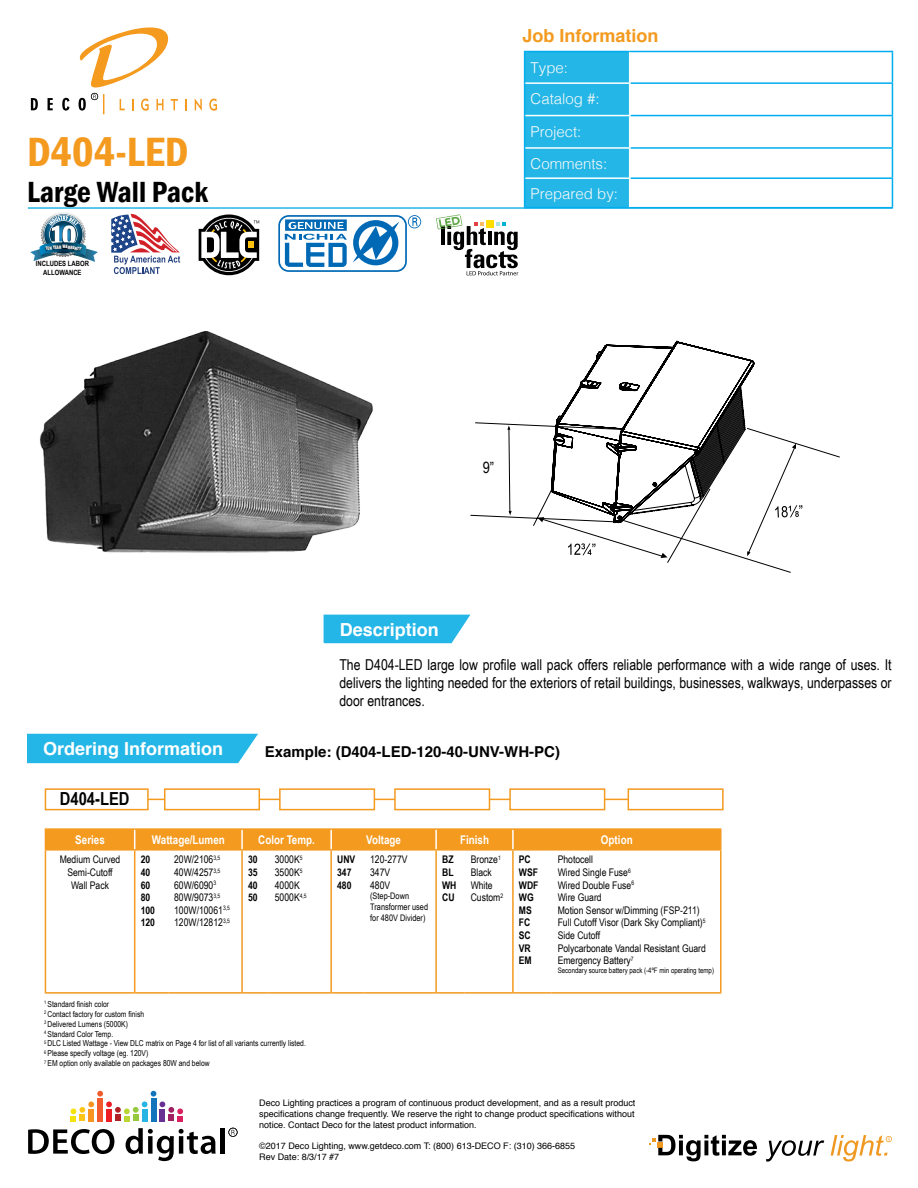
<style>
.page{position:relative;width:918px;height:1188px;background:#fff}
.page>*{position:absolute;margin:0;border:0;box-sizing:border-box;transform-origin:0 0}
.t1{font:600 condensed 42px "Franklin Gothic";color:#f39a1f}
.t2{font:600 condensed 30px "Franklin Gothic";color:#000}
.t3{font:700 18px "Helvetica";color:#fff}
.t4{font:700 18px "Helvetica";color:#f39a1f}
.t5{font:700 18px "Arial Narrow";color:#000}
.t6{font:15.6px "Arial Narrow";color:#000}
.t7{font:15px/18px "Arial Narrow";color:#000;text-align:justify}
.t8{font:300 15px/32.1px "Helvetica";color:#fafafa}
.t9{font:700 15px "Helvetica";color:#000}
.t10{font:700 12px "Arial Narrow";color:#fff}
.t11{font:10.5px/12.6px "Arial Narrow";color:#000}
.t12{font:700 10.5px/12.6px "Arial Narrow";color:#000}
.t13{font:9px/10.8px "Helvetica";color:#000;text-align:justify}
.t14{font:9px/10.8px "Arial Narrow";color:#000}
.t15{font:8.25px/9.9px "Arial Narrow";color:#000}
.t16{font:7.5px "Arial Narrow";color:#000}
.t17{font:700 7.2px/8.7px "Arial Narrow";color:#000;text-align:center}
.s1{color:#030303}
</style>
<div class="page">
<hr style="left:28px;top:207px;width:864px;height:2px;background:#23b6e6">
<hr style="left:630px;top:51px;width:263px;height:1px;background:#00aeef">
<hr style="left:892px;top:52px;width:1px;height:30px;background:#00aeef">
<hr style="left:630px;top:82px;width:263px;height:2px;background:#00aeef">
<hr style="left:892px;top:84px;width:1px;height:31px;background:#00aeef">
<hr style="left:630px;top:115px;width:263px;height:1px;background:#00aeef">
<hr style="left:892px;top:116px;width:1px;height:31px;background:#00aeef">
<hr style="left:630px;top:147px;width:263px;height:2px;background:#00aeef">
<hr style="left:630px;top:177px;width:263px;height:2px;background:#00aeef">
<svg style="left:892px;top:149px;width:1px;height:58px"></svg>
<hr style="left:630px;top:207px;width:263px;height:1px;background:#00aeef">
<hr style="left:524px;top:51px;width:106px;height:1px;background:#00aeef">
<svg style="left:524px;top:52px;width:106px;height:156px;background:#2ab8e7"></svg>
<svg style="left:31px;top:98px;width:7px;height:12px"></svg>
<svg style="left:48px;top:98px;width:5px;height:12px"></svg>
<svg style="left:62px;top:98px;width:7px;height:13px"></svg>
<svg style="left:185px;top:99px;width:2px;height:11px"></svg>
<svg style="left:195px;top:99px;width:7px;height:12px"></svg>
<svg style="left:209px;top:99px;width:8px;height:12px"></svg>
<svg style="left:79px;top:27px;width:99px;height:87px"></svg>
<svg style="left:71px;top:1091px;width:112px;height:30px"></svg>
<svg style="left:28px;top:1129px;width:86px;height:25px"></svg>
<svg style="left:126px;top:1128px;width:90px;height:33px"></svg>
<hr style="left:221px;top:1128px;width:4px;height:26px;background:#000">
<svg style="left:228px;top:1128px;width:10px;height:9px"></svg>
<svg style="left:766px;top:1140px;width:58px;height:22px"></svg>
<svg style="left:831px;top:1135px;width:61px;height:27px"></svg>
<svg style="left:649px;top:1135px;width:108px;height:26px"></svg>
<div style="left:324px;top:615px;width:146px;height:28px;background:#23b6e6"></div>
<div style="left:27px;top:734px;width:231px;height:29px;background:#23b6e6"></div>
<hr style="left:124px;top:799px;width:521px;height:1px;background:#f39a1f">
<div style="left:45px;top:788px;width:104px;height:22px;background:#fff;border:2px solid #f39a1f"></div>
<div style="left:164px;top:788px;width:96px;height:22px;background:#fff;border:2px solid #f39a1f"></div>
<div style="left:628px;top:788px;width:96px;height:22px;background:#fff;border:2px solid #f39a1f"></div>
<div style="left:279px;top:788px;width:96px;height:22px;background:#fff;border:2px solid #f39a1f"></div>
<div style="left:394px;top:788px;width:96px;height:22px;background:#fff;border:2px solid #f39a1f"></div>
<div style="left:509px;top:788px;width:96px;height:22px;background:#fff;border:2px solid #f39a1f"></div>
<svg style="left:111px;top:214px;width:69px;height:56px"></svg>
<img style="left:40px;top:270px;width:333px;height:283px">
<svg style="left:470px;top:422px;width:370px;height:151px"></svg>
<svg style="left:507px;top:425px;width:3px;height:5px"></svg>
<svg style="left:509px;top:511px;width:3px;height:4px"></svg>
<svg style="left:537px;top:341px;width:265px;height:217px"></svg>
<svg style="left:199px;top:215px;width:60px;height:60px"></svg>
<hr style="left:45px;top:828px;width:90px;height:2px;background:#f39a1f">
<hr style="left:135px;top:828px;width:33px;height:2px;background:#f39a1f">
<hr style="left:168px;top:828px;width:74px;height:2px;background:#f39a1f">
<hr style="left:242px;top:828px;width:27px;height:2px;background:#f39a1f">
<hr style="left:269px;top:828px;width:62px;height:2px;background:#f39a1f">
<hr style="left:331px;top:828px;width:33px;height:2px;background:#f39a1f">
<hr style="left:364px;top:828px;width:72px;height:2px;background:#f39a1f">
<hr style="left:436px;top:828px;width:29px;height:2px;background:#f39a1f">
<hr style="left:465px;top:828px;width:48px;height:2px;background:#f39a1f">
<hr style="left:513px;top:828px;width:39px;height:2px;background:#f39a1f">
<hr style="left:552px;top:828px;width:170px;height:2px;background:#f39a1f">
<hr style="left:45px;top:849px;width:90px;height:2px;background:#f39a1f">
<hr style="left:45px;top:851px;width:1px;height:141px;background:#f39a1f">
<hr style="left:135px;top:849px;width:33px;height:2px;background:#f39a1f">
<hr style="left:134px;top:851px;width:1px;height:141px;background:#f39a1f">
<hr style="left:168px;top:849px;width:74px;height:2px;background:#f39a1f">
<hr style="left:242px;top:849px;width:27px;height:2px;background:#f39a1f">
<hr style="left:241px;top:851px;width:2px;height:141px;background:#f39a1f">
<hr style="left:269px;top:849px;width:62px;height:2px;background:#f39a1f">
<hr style="left:331px;top:849px;width:33px;height:2px;background:#f39a1f">
<hr style="left:330px;top:851px;width:2px;height:141px;background:#f39a1f">
<hr style="left:364px;top:849px;width:72px;height:2px;background:#f39a1f">
<hr style="left:436px;top:849px;width:29px;height:2px;background:#f39a1f">
<hr style="left:435px;top:851px;width:2px;height:141px;background:#f39a1f">
<hr style="left:465px;top:849px;width:48px;height:2px;background:#f39a1f">
<hr style="left:513px;top:849px;width:39px;height:2px;background:#f39a1f">
<hr style="left:512px;top:851px;width:2px;height:141px;background:#f39a1f">
<hr style="left:552px;top:849px;width:170px;height:2px;background:#f39a1f">
<hr style="left:720px;top:851px;width:2px;height:141px;background:#f39a1f">
<hr style="left:45px;top:992px;width:90px;height:2px;background:#f39a1f">
<hr style="left:135px;top:992px;width:33px;height:2px;background:#f39a1f">
<hr style="left:168px;top:992px;width:74px;height:2px;background:#f39a1f">
<hr style="left:242px;top:992px;width:27px;height:2px;background:#f39a1f">
<hr style="left:269px;top:992px;width:62px;height:2px;background:#f39a1f">
<hr style="left:331px;top:992px;width:33px;height:2px;background:#f39a1f">
<hr style="left:364px;top:992px;width:72px;height:2px;background:#f39a1f">
<hr style="left:436px;top:992px;width:29px;height:2px;background:#f39a1f">
<hr style="left:465px;top:992px;width:48px;height:2px;background:#f39a1f">
<hr style="left:513px;top:992px;width:39px;height:2px;background:#f39a1f">
<hr style="left:552px;top:992px;width:170px;height:2px;background:#f39a1f">
<div style="left:45px;top:829px;width:677px;height:21px;background:#f39a1f"></div>
<svg style="left:278px;top:215px;width:143px;height:57px"></svg>
<svg style="left:436px;top:214px;width:82px;height:61px"></svg>
<svg style="left:30px;top:212px;width:68px;height:50px"></svg>
<h1 class="t1" style="left:27px;top:123px;width:163px">D404-LED</h1>
<h2 class="t2" style="left:27px;top:171px;width:183px">Large Wall Pack</h2>
<p class="t17" style="left:36px;top:259px;width:55px">INCLUDES LABOR<br>ALLOWANCE</p>
<h3 class="t4" style="left:522px;top:21px;width:138px">Job Information</h3>
<h3 class="t8" style="left:531px;top:50px;width:78px">Type:<br>Catalog #:<br>Project:<br>Comments:</h3>
<h3 class="t8" style="left:531px;top:177px;width:89px">Prepared by:</h3>
<h3 class="t6" style="left:483px;top:456px;width:13px">9”</h3>
<h3 class="t3" style="left:43px;top:734px;width:182px">Ordering Information</h3>
<h3 class="t5" style="left:60px;top:785px;width:71px">D404-LED</h3>
<h3 class="t3" style="left:340px;top:615px;width:101px">Description</h3>
<h3 class="t7" style="left:339px;top:655px;width:554px">The D404-LED large low profile wall pack offers reliable performance with a wide range of uses. It delivers the lighting needed for the exteriors of retail buildings, businesses, walkways, underpasses or door entrances.</h3>
<h3 class="t9" style="left:265px;top:739px;width:297px"><span class="s1">Example: (</span>D404-LED-120-40-UNV-WH-PC<span class="s1">)</span></h3>
<p class="t10" style="left:75px;top:831px;width:31px">Series</p>
<p class="t10" style="left:152px;top:831px;width:74px">Wattage/Lumen</p>
<p class="t10" style="left:258px;top:831px;width:58px">Color Temp.</p>
<p class="t10" style="left:366px;top:831px;width:36px">Voltage</p>
<p class="t10" style="left:460px;top:831px;width:30px">Finish</p>
<p class="t10" style="left:601px;top:831px;width:33px">Option</p>
<p class="t11" style="left:60px;top:853px;width:62px;text-align:center">Medium Curved<br>Semi-Cutoff<br>Wall Pack</p>
<p class="t12" style="left:141px;top:853px;width:16px">20<br>40<br>60<br>80<br>100<br>120</p>
<p class="t11" style="left:174px;top:853px;width:57px">20W/2106<sup>3,5<br></sup>40W/4257<sup>3,5<br></sup>60W/6090<sup>3<br></sup>80W/9073<sup>3,5<br></sup>100W/10061<sup>3,5<br></sup>120W/12812<sup>3,5</sup></p>
<p class="t12" style="left:248px;top:853px;width:11px;text-align:justify">30<br>35<br>40<br>50</p>
<p class="t11" style="left:275px;top:853px;width:33px">3000K<sup>5<br></sup>3500K<sup>5<br></sup>4000K<br>5000K<sup>4,5</sup></p>
<p class="t12" style="left:337px;top:853px;width:20px">UNV<br>347<br>480</p>
<p class="t11" style="left:370px;top:853px;width:39px">120-277V<br>347V<br>480V</p>
<p class="t12" style="left:442px;top:853px;width:16px">BZ<br>BL<br>WH<br>CU</p>
<p class="t11" style="left:471px;top:853px;width:34px">Bronze<sup>1<br></sup>Black<br>White<br>Custom<sup>2</sup></p>
<p class="t12" style="left:519px;top:853px;width:21px">PC<br>WSF<br>WDF<br>WG<br>MS<br>FC<br>SC<br>VR<br>EM</p>
<p class="t11" style="left:558px;top:853px;width:150px">Photocell<br>Wired Single Fuse<sup>6<br></sup>Wired Double Fuse<sup>6<br></sup>Wire Guard<br>Motion Sensor w/Dimming (FSP-211)<br>Full Cutoff Visor (Dark Sky Compliant)<sup>5<br></sup>Side Cutoff<br>Polycarbonate Vandal Resistant Guard<br>Emergency Battery<sup>7</sup></p>
<p class="t16" style="left:558px;top:965px;width:158px">Secondary source battery pack (-4ºF min operating temp)</p>
<p class="t14" style="left:370px;top:891px;width:59px">(Step-Down<br>Transformer used for 480V Divider)</p>
<p class="t15" style="left:44px;top:999px;width:263px"><sup>1</sup> Standard finish color<br><sup>2</sup> Contact factory for custom finish<br><sup>3</sup> Delivered Lumens (5000K)<br><sup>4</sup> Standard Color Temp.<br><sup>5</sup> DLC Listed Wattage - View DLC matrix on Page 4 for list of all variants currently listed.<br><sup>6</sup> Please specify voltage (eg. 120V)<br><sup>7</sup> EM option only available on packages 80W and below</p>
<p class="t13" style="left:259px;top:1098px;width:378px">Deco Lighting practices a program of continuous product development, and as a result product specifications change frequently. We reserve the right to change product specifications without notice. Contact Deco for the latest product information.</p>
<p class="t13" style="left:259px;top:1141px;width:318px">©2017 Deco Lighting, www.getdeco.com T: (800) 613-DECO F: (310) 366-6855<br>Rev Date: 8/3/17 #7</p>
</div>
